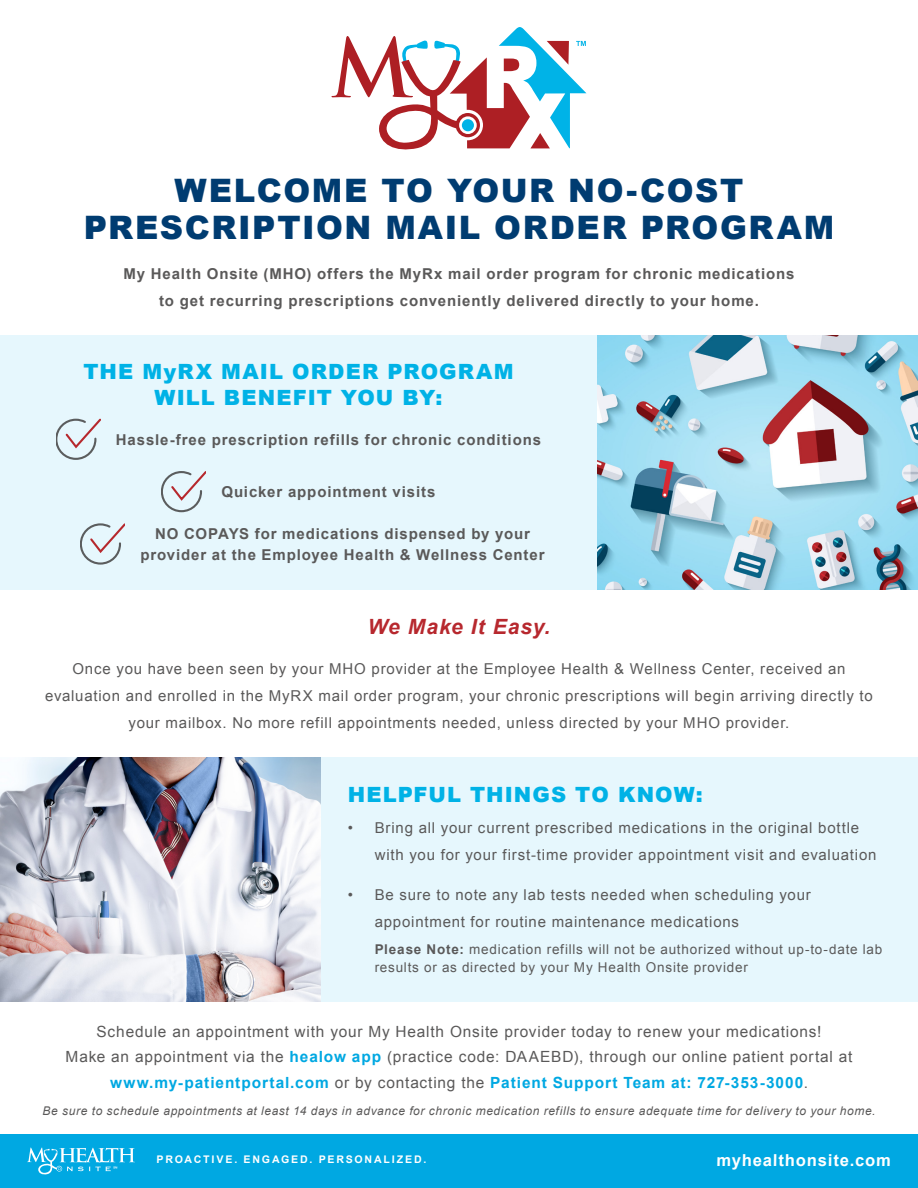
<style>
.page{position:relative;width:918px;height:1188px;background:#fff}
.page>*{position:absolute;margin:0;border:0;box-sizing:border-box;transform-origin:0 0}
.t1{font:900 32.25px/36.9px "Arial";letter-spacing:.05em;color:#003c71;text-align:center}
.t2{font:900 21px/25.2px "Arial";letter-spacing:.05em;color:#00b2e6;text-align:center}
.t3{font:italic 700 21px "Arial";letter-spacing:.045em;color:#b7282e}
.t4{font:700 16.5px "Arial";color:#fff}
.t5{font:15.45px/25.7px "Arial";letter-spacing:.05em;color:#5a5959;text-align:center}
.t6{font:15px/27px "Arial";letter-spacing:.055em;color:#5a5959}
.t7{font:700 15px/21px "Arial";letter-spacing:.06em;color:#5a5959;text-align:center}
.t8{font:13.5px/18px "Arial";letter-spacing:.055em;color:#5a5959}
.t9{font:italic 12px "Arial";letter-spacing:.05em;color:#5a5959}
.t10{font:700 10.5px "Arial";letter-spacing:.17em;color:#fff}
.s1{font-weight:700}
.s2{font-weight:700;color:#00a8e2}
</style>
<div class="page">
<div style="left:0;top:1134px;width:918px;height:54px;background:#00a8e2"></div>
<svg style="left:27px;top:1148px;width:108px;height:26px"></svg>
<div style="left:0;top:335px;width:918px;height:254px;background:#e6f7fd"></div>
<img style="left:597px;top:335px;width:321px;height:254px">
<svg style="left:332px;top:27px;width:254px;height:122px"></svg>
<svg style="left:81px;top:523px;width:44px;height:42px"></svg>
<svg style="left:162px;top:471px;width:44px;height:41px"></svg>
<svg style="left:56px;top:419px;width:44px;height:41px"></svg>
<div style="left:0;top:757px;width:918px;height:244px;background:#e6f7fd"></div>
<img style="left:0;top:757px;width:321px;height:244px">
<h1 class="t1" style="left:84px;top:171px;width:752px">WELCOME TO YOUR NO-COST<br>PRESCRIPTION MAIL ORDER PROGRAM</h1>
<p class="t7" style="left:123px;top:261px;width:673px;line-height:27px">My Health Onsite (MHO) offers the MyRx mail order program for chronic medications to get recurring prescriptions conveniently delivered directly to your home.</p>
<h2 class="t2" style="left:84px;top:359px;width:432px">THE MyRX MAIL ORDER PROGRAM<br>WILL BENEFIT YOU BY:</h2>
<p class="t7" style="left:116px;top:429px;width:427px">Hassle-free prescription refills for chronic conditions</p>
<p class="t7" style="left:221px;top:482px;width:216px">Quicker appointment visits</p>
<p class="t7" style="left:140px;top:524px;width:406px">NO COPAYS for medications dispensed by your provider at the Employee Health &amp; Wellness Center</p>
<h2 class="t3" style="left:368px;top:613px;width:184px">We Make It Easy.</h2>
<p class="t6" style="left:45px;top:656px;width:829px;text-align:center">Once you have been seen by your MHO provider at the Employee Health &amp; Wellness Center, received an evaluation and enrolled in the MyRX mail order program, your chronic prescriptions will begin arriving directly to your mailbox. No more refill appointments needed, unless directed by your MHO provider.</p>
<h2 class="t2" style="left:348px;top:781px;width:357px">HELPFUL THINGS TO KNOW:</h2>
<p class="t6" style="left:375px;top:814px;width:503px;text-indent:-27px">• Bring all your current prescribed medications in the original bottle with you for your first-time provider appointment visit and evaluation</p>
<p class="t6" style="left:375px;top:882px;width:438px;text-indent:-27px">• Be sure to note any lab tests needed when scheduling your appointment for routine maintenance medications</p>
<p class="t8" style="left:375px;top:941px;width:509px"><span class="s1">Please Note:</span> medication refills will not be authorized without up-to-date lab results or as directed by your My Health Onsite provider</p>
<p class="t5" style="left:66px;top:1019px;width:788px">Schedule an appointment with your My Health Onsite provider today to renew your medications!<br>Make an appointment via the <span class="s2">healow app</span> (practice code: DAAEBD), through our online patient portal at <span class="s2">www.my-patientportal.com</span> or by contacting the <span class="s2">Patient Support Team at: 727-353-3000</span>.</p>
<p class="t9" style="left:42px;top:1103px;width:835px">Be sure to schedule appointments at least 14 days in advance for chronic medication refills to ensure adequate time for delivery to your home.</p>
<p class="t10" style="left:157px;top:1152px;width:271px">PROACTIVE. ENGAGED. PERSONALIZED.</p>
<p class="t4" style="left:717px;top:1150px;width:176px">myhealthonsite.com</p>
</div>
